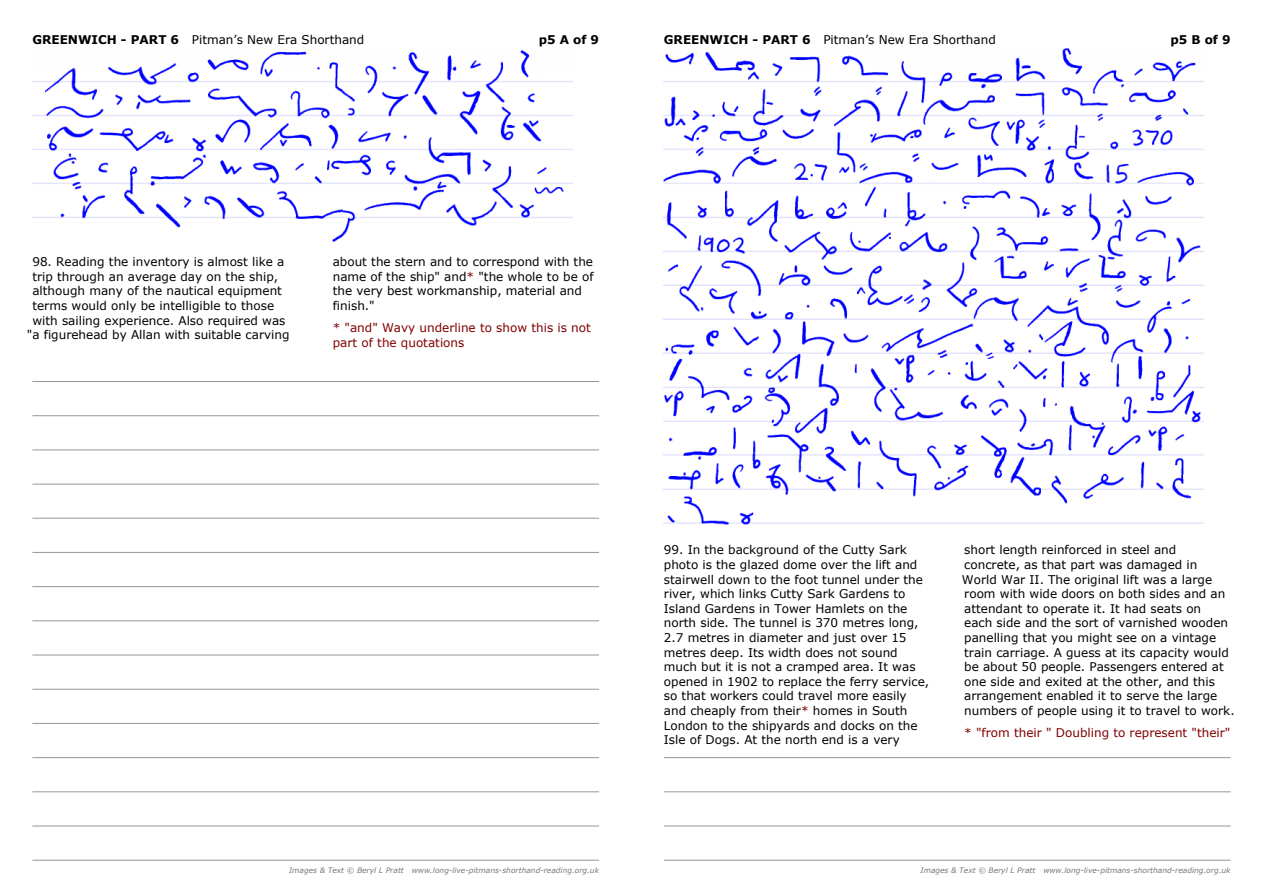
<style>
.page{position:relative;width:1263px;height:893px;background:#fff}
.page>*{position:absolute;margin:0;border:0;box-sizing:border-box;transform-origin:0 0}
.t1{font:12px/14.5px "Verdana";color:#000}
.t2{font:12px/14.5px "Verdana";color:#800000}
.t3{font:700 12px "Verdana";color:#000}
.t4{font:italic 7.5px "Verdana";color:#777}
.s1{font-weight:700}
.s2{color:#800000}
</style>
<div class="page">
<img style="left:32px;top:50px;width:540px;height:192px">
<img style="left:664px;top:48px;width:540px;height:477px">
<hr style="left:32px;top:381px;width:567px;height:1px;background:#979797">
<hr style="left:32px;top:415px;width:567px;height:1px;background:#979797">
<hr style="left:32px;top:450px;width:567px;height:1px;background:#979797">
<hr style="left:32px;top:484px;width:567px;height:1px;background:#979797">
<hr style="left:32px;top:518px;width:567px;height:1px;background:#979797">
<hr style="left:32px;top:552px;width:567px;height:1px;background:#979797">
<hr style="left:32px;top:586px;width:567px;height:1px;background:#979797">
<hr style="left:32px;top:620px;width:567px;height:1px;background:#979797">
<hr style="left:32px;top:655px;width:567px;height:1px;background:#979797">
<hr style="left:32px;top:689px;width:567px;height:1px;background:#979797">
<hr style="left:32px;top:723px;width:567px;height:1px;background:#979797">
<hr style="left:32px;top:757px;width:567px;height:1px;background:#979797">
<hr style="left:32px;top:791px;width:567px;height:1px;background:#979797">
<hr style="left:32px;top:826px;width:567px;height:1px;background:#979797">
<hr style="left:32px;top:860px;width:567px;height:1px;background:#979797">
<hr style="left:664px;top:757px;width:566px;height:1px;background:#979797">
<hr style="left:664px;top:791px;width:566px;height:1px;background:#979797">
<hr style="left:664px;top:826px;width:566px;height:1px;background:#979797">
<hr style="left:664px;top:860px;width:566px;height:1px;background:#979797">
<p class="t1" style="left:32px;top:34px;width:333px"><span class="s1">GREENWICH - PART 6</span> Pitman’s New Era Shorthand</p>
<p class="t3" style="left:539px;top:35px;width:62px">p5 A of 9</p>
<p class="t1" style="left:664px;top:34px;width:333px"><span class="s1">GREENWICH - PART 6</span> Pitman’s New Era Shorthand</p>
<p class="t3" style="left:1170px;top:35px;width:62px">p5 B of 9</p>
<p class="t1" style="left:32px;top:256px;width:253px">98. Reading the inventory is almost like a</p>
<p class="t1" style="left:32px;top:270px;width:247px">trip through an average day on the ship,</p>
<p class="t1" style="left:32px;top:285px;width:251px">although many of the nautical equipment</p>
<p class="t1" style="left:32px;top:299px;width:243px">terms would only be intelligible to those</p>
<p class="t1" style="left:32px;top:314px;width:255px">with sailing experience. Also required was</p>
<p class="t1" style="left:27px;top:329px;width:264px">"a figurehead by Allan with suitable carving</p>
<p class="t1" style="left:333px;top:256px;width:262px">about the stern and to correspond with the name of the ship" and<span class="s2">*</span> "the whole to be of the very best workmanship, material and finish."</p>
<p class="t2" style="left:333px;top:322px;width:260px">* "and" Wavy underline to show this is not part of the quotations</p>
<p class="t4" style="left:289px;top:868px;width:311px">Images &amp; Text © Beryl L Pratt www.long-live-pitmans-shorthand-reading.org.uk</p>
<p class="t1" style="left:664px;top:544px;width:267px">99. In the background of the Cutty Sark photo is the glazed dome over the lift and stairwell down to the foot tunnel under the river, which links Cutty Sark Gardens to Island Gardens in Tower Hamlets on the north side. The tunnel is 370 metres long, 2.7 metres in diameter and just over 15 metres deep. Its width does not sound much but it is not a cramped area. It was opened in 1902 to replace the ferry service, so that workers could travel more easily and cheaply from their<span class="s2">*</span> homes in South London to the shipyards and docks on the Isle of Dogs. At the north end is a very</p>
<p class="t1" style="left:962px;top:544px;width:274px">short length reinforced in steel and<br>concrete, as that part was damaged in<br>World War II. The original lift was a large room with wide doors on both sides and an attendant to operate it. It had seats on<br>each side and the sort of varnished wooden panelling that you might see on a vintage train carriage. A guess at its capacity would be about 50 people. Passengers entered at one side and exited at the other, and this arrangement enabled it to serve the large numbers of people using it to travel to work.</p>
<p class="t2" style="left:964px;top:726px;width:268px">* "from their " Doubling to represent "their"</p>
<p class="t4" style="left:920px;top:868px;width:311px">Images &amp; Text © Beryl L Pratt www.long-live-pitmans-shorthand-reading.org.uk</p>
</div>
